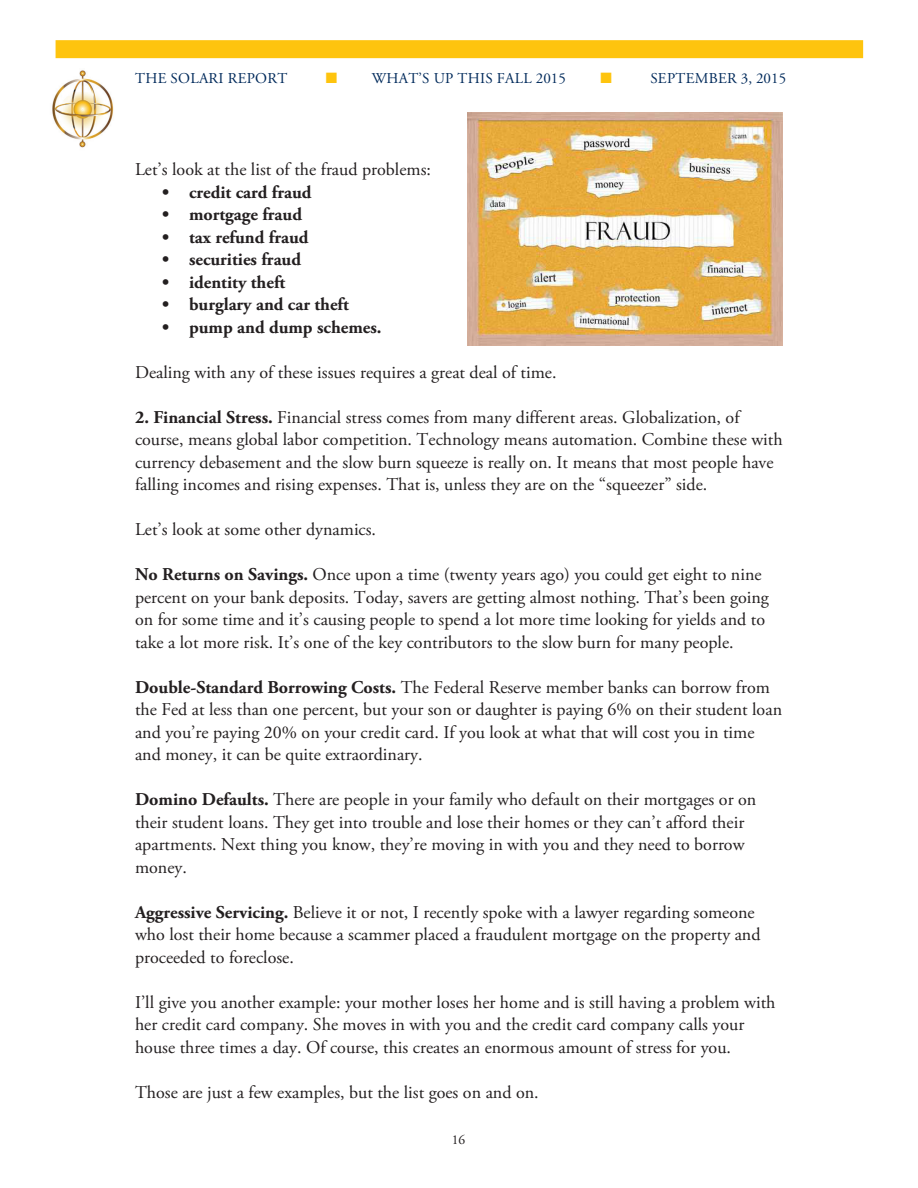
<style>
.page{position:relative;width:918px;height:1188px;background:#fff}
.page>*{position:absolute;margin:0;border:0;box-sizing:border-box;transform-origin:0 0}
.t1{font:18px/22.5px "Adobe Garamond Pro";color:#231f20}
.t2{font:700 18px "Adobe Garamond Pro";color:#231f20}
.t3{font:15px "Adobe Garamond Pro";letter-spacing:.02em;color:#002a5b}
.t4{font:15px "Zapf Dingbats ITC";color:#fec40e}
.t5{font:13.5px "Adobe Garamond Pro";color:#231f20}
.s1{color:#fec40e}
.s2{font-weight:700}
</style>
<div class="page">
<img style="left:52px;top:70px;width:62px;height:78px">
<div style="left:56px;top:40px;width:807px;height:18px;background:#fec40e"></div>
<img style="left:467px;top:112px;width:315px;height:234px">
<p class="t3" style="left:135px;top:69px;width:154px">THE SOLARI REPORT</p>
<p class="t3" style="left:326px;top:69px;width:242px"><span class="s1">■</span> WHAT’S UP THIS FALL 2015</p>
<p class="t4" style="left:601px;top:71px;width:13px">■</p>
<p class="t3" style="left:650px;top:69px;width:137px">SEPTEMBER 3, 2015</p>
<p class="t1" style="left:135px;top:159px;width:298px">Let’s look at the list of the fraud problems:</p>
<p class="t2" style="left:162px;top:181px;width:151px">• credit card fraud</p>
<p class="t2" style="left:162px;top:204px;width:142px">• mortgage fraud</p>
<p class="t2" style="left:162px;top:226px;width:148px">• tax refund fraud</p>
<p class="t2" style="left:162px;top:249px;width:141px">• securities fraud</p>
<p class="t2" style="left:162px;top:271px;width:125px">• identity theft</p>
<p class="t2" style="left:162px;top:294px;width:189px">• burglary and car theft</p>
<p class="t2" style="left:162px;top:316px;width:221px">• pump and dump schemes.</p>
<p class="t1" style="left:135px;top:361px;width:423px">Dealing with any of these issues requires a great deal of time.</p>
<p class="t1" style="left:135px;top:406px;width:649px"><span class="s2">2. Financial Stress.</span> Financial stress comes from many different areas. Globalization, of course, means global labor competition. Technology means automation. Combine these with currency debasement and the slow burn squeeze is really on. It means that most people have falling incomes and rising expenses. That is, unless they are on the “squeezer” side.</p>
<p class="t1" style="left:135px;top:519px;width:243px">Let’s look at some other dynamics.</p>
<p class="t1" style="left:135px;top:564px;width:635px"><span class="s2">No Returns on Savings.</span> Once upon a time (twenty years ago) you could get eight to nine percent on your bank deposits. Today, savers are getting almost nothing. That’s been going on for some time and it’s causing people to spend a lot more time looking for yields and to take a lot more risk. It’s one of the key contributors to the slow burn for many people.</p>
<p class="t1" style="left:135px;top:676px;width:649px"><span class="s2">Double-Standard Borrowing Costs.</span> The Federal Reserve member banks can borrow from the Fed at less than one percent, but your son or daughter is paying 6% on their student loan and you’re paying 20% on your credit card. If you look at what that will cost you in time and money, it can be quite extraordinary.</p>
<p class="t1" style="left:135px;top:789px;width:623px"><span class="s2">Domino Defaults.</span> There are people in your family who default on their mortgages or on their student loans. They get into trouble and lose their homes or they can’t afford their apartments. Next thing you know, they’re moving in with you and they need to borrow money.</p>
<p class="t1" style="left:135px;top:901px;width:627px"><span class="s2">Aggressive Servicing.</span> Believe it or not, I recently spoke with a lawyer regarding someone who lost their home because a scammer placed a fraudulent mortgage on the property and proceeded to foreclose.</p>
<p class="t1" style="left:135px;top:991px;width:642px">I’ll give you another example: your mother loses her home and is still having a problem with her credit card company. She moves in with you and the credit card company calls your house three times a day. Of course, this creates an enormous amount of stress for you.</p>
<p class="t1" style="left:135px;top:1081px;width:405px">Those are just a few examples, but the list goes on and on.</p>
<p class="t5" style="left:452px;top:1131px;width:15px">16</p>
</div>
